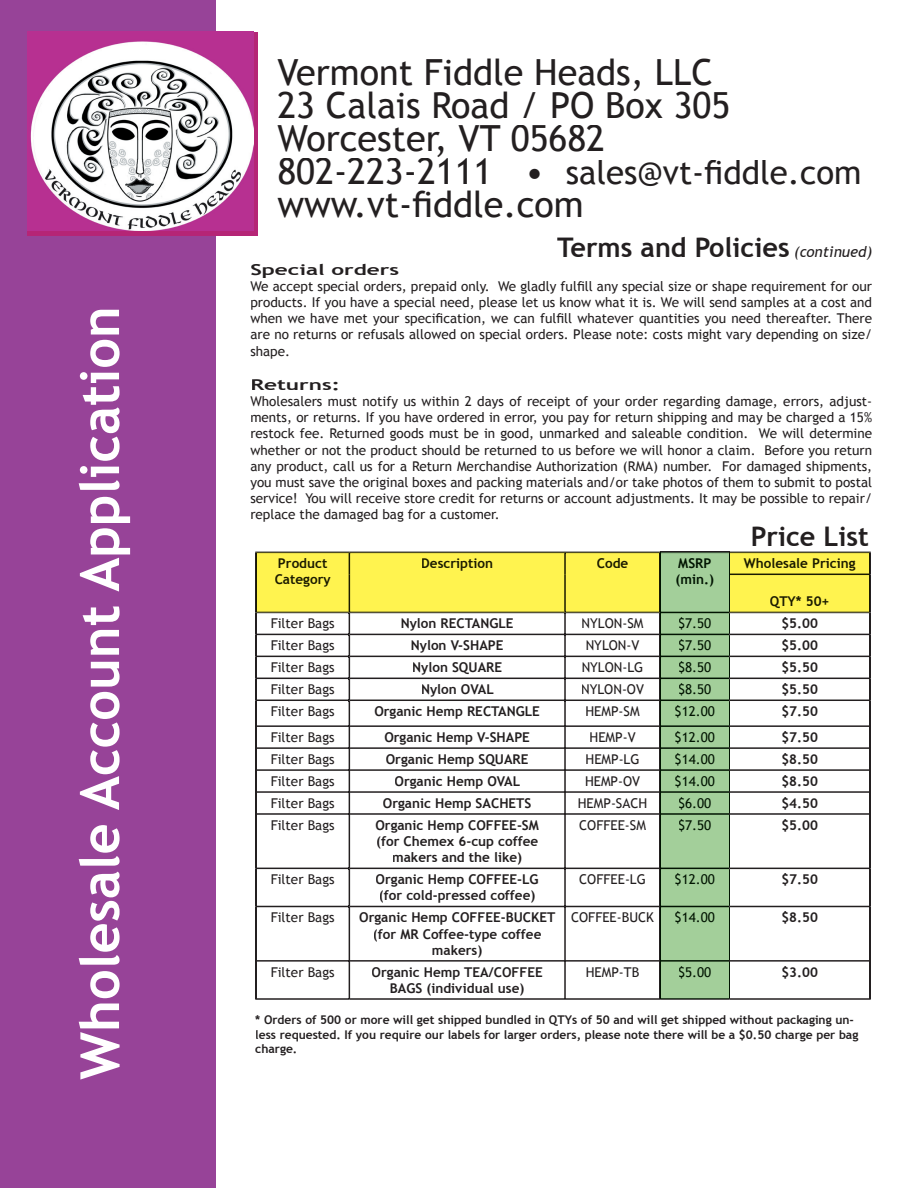
<style>
.page{position:relative;width:918px;height:1188px;background:#fff}
.page>*{position:absolute;margin:0;border:0;box-sizing:border-box;transform-origin:0 0}
.t1{font:700 54px "Trebuchet MS";color:#fff}
.t2{font:36px/33px "Trebuchet MS";color:#231f20}
.t3{font:33px "Trebuchet MS";color:#231f20}
.t4{font:700 27px "Trebuchet MS";color:#231f20}
.t5{font:700 15px "Trebuchet MS";color:#231f20;scale:1.5 1}
.t6{font:13.5px/16.2px "Trebuchet MS";color:#231f20;text-align:justify}
.t7{font:700 13.5px/16.2px "Trebuchet MS";color:#231f20;text-align:center}
.t8{font:13.5px "Trebuchet MS";color:#011401}
.t9{font:700 13.5px/16.2px "Trebuchet MS";color:#1a1a00}
.t10{font:700 13.5px/16.2px "Trebuchet MS";color:#011401}
.t11{font:700 12px/14.4px "Trebuchet MS";color:#231f20}
.s1{font-size:36px}
.s2{font-weight:400;font-style:italic;font-size:15px}
</style>
<div class="page">
<div style="left:0;top:0;width:215px;height:1188px;background:#974398"></div>
<div style="left:27px;top:32px;width:231px;height:204px;background:#b52576"></div>
<img style="left:27px;top:32px;width:227px;height:199px">
<svg style="left:255px;top:552px;width:616px;height:448px"></svg>
<div style="left:279px;top:558px;width:48px;height:10px;background:#fff34f"></div>
<div style="left:275px;top:575px;width:56px;height:12px;background:#fff34f"></div>
<div style="left:422px;top:558px;width:70px;height:13px;background:#fff34f"></div>
<div style="left:597px;top:558px;width:31px;height:10px;background:#fff34f"></div>
<div style="left:678px;top:558px;width:33px;height:10px;background:#a3cf9a"></div>
<div style="left:677px;top:575px;width:36px;height:12px;background:#a3cf9a"></div>
<div style="left:744px;top:558px;width:111px;height:13px;background:#fff34f"></div>
<div style="left:770px;top:596px;width:59px;height:13px;background:#fff34f"></div>
<div style="left:679px;top:618px;width:32px;height:12px;background:#a3cf9a"></div>
<div style="left:679px;top:640px;width:32px;height:12px;background:#a3cf9a"></div>
<div style="left:679px;top:661px;width:32px;height:13px;background:#a3cf9a"></div>
<div style="left:679px;top:683px;width:32px;height:13px;background:#a3cf9a"></div>
<div style="left:675px;top:705px;width:40px;height:13px;background:#a3cf9a"></div>
<div style="left:675px;top:731px;width:40px;height:13px;background:#a3cf9a"></div>
<div style="left:675px;top:753px;width:40px;height:13px;background:#a3cf9a"></div>
<div style="left:675px;top:775px;width:40px;height:13px;background:#a3cf9a"></div>
<div style="left:679px;top:797px;width:32px;height:13px;background:#a3cf9a"></div>
<div style="left:679px;top:819px;width:32px;height:13px;background:#a3cf9a"></div>
<div style="left:675px;top:873px;width:40px;height:13px;background:#a3cf9a"></div>
<div style="left:675px;top:912px;width:40px;height:12px;background:#a3cf9a"></div>
<div style="left:679px;top:966px;width:32px;height:12px;background:#a3cf9a"></div>
<h1 class="t1" style="left:66px;top:1080px;width:775px;rotate:-90deg">Wholesale Account Application</h1>
<h2 class="t2" style="left:277px;top:57px;width:454px">Vermont Fiddle Heads, LLC<br>23 Calais Road / PO Box 305<br>Worcester, VT 05682</h2>
<h3 class="t3" style="left:277px;top:153px;width:586px"><span class="s1">802-223-2111 •</span> sales@vt-fiddle.com</h3>
<h2 class="t2" style="left:277px;top:189px;width:308px">www.vt-fiddle.com</h2>
<h3 class="t4" style="left:557px;top:230px;width:317px">Terms and Policies <span class="s2">(continued)</span></h3>
<p class="t5" style="left:250px;top:260px;width:101px">Special orders</p>
<p class="t6" style="left:250px;top:278px;width:623px">We accept special orders, prepaid only. We gladly fulfill any special size or shape requirement for our products. If you have a special need, please let us know what it is. We will send samples at a cost and when we have met your specification, we can fulfill whatever quantities you need thereafter. There are no returns or refusals allowed on special orders. Please note: costs might vary depending on size/ shape.</p>
<p class="t5" style="left:250px;top:375px;width:61px">Returns:</p>
<p class="t6" style="left:250px;top:393px;width:623px">Wholesalers must notify us within 2 days of receipt of your order regarding damage, errors, adjust&shy;ments, or returns. If you have ordered in error, you pay for return shipping and may be charged a 15% restock fee. Returned goods must be in good, unmarked and saleable condition. We will determine whether or not the product should be returned to us before we will honor a claim. Before you return any product, call us for a Return Merchandise Authorization (RMA) number. For damaged shipments, you must save the original boxes and packing materials and/or take photos of them to submit to postal service! You will receive store credit for returns or account adjustments. It may be possible to repair/ replace the damaged bag for a customer.</p>
<h3 class="t4" style="left:751px;top:519px;width:120px">Price List</h3>
<p class="t9" style="left:275px;top:555px;width:57px">Product<br>Category</p>
<p class="t9" style="left:421px;top:555px;width:73px">Description</p>
<p class="t9" style="left:597px;top:555px;width:33px">Code</p>
<p class="t10" style="left:676px;top:555px;width:40px">MSRP (min.)</p>
<p class="t9" style="left:744px;top:555px;width:113px">Wholesale Pricing</p>
<p class="t9" style="left:770px;top:594px;width:61px">QTY* 50+</p>
<p class="t6" style="left:271px;top:616px;width:65px">Filter Bags</p>
<p class="t7" style="left:401px;top:616px;width:114px">Nylon RECTANGLE</p>
<p class="t6" style="left:582px;top:616px;width:63px">NYLON-SM</p>
<p class="t8" style="left:678px;top:616px;width:35px">$7.50</p>
<p class="t7" style="left:781px;top:616px;width:38px">$5.00</p>
<p class="t6" style="left:271px;top:638px;width:65px">Filter Bags</p>
<p class="t7" style="left:411px;top:637px;width:94px">Nylon V-SHAPE</p>
<p class="t6" style="left:586px;top:638px;width:55px">NYLON-V</p>
<p class="t8" style="left:678px;top:638px;width:35px">$7.50</p>
<p class="t7" style="left:781px;top:637px;width:38px">$5.00</p>
<p class="t6" style="left:271px;top:660px;width:65px">Filter Bags</p>
<p class="t7" style="left:412px;top:659px;width:91px">Nylon SQUARE</p>
<p class="t6" style="left:582px;top:660px;width:63px">NYLON-LG</p>
<p class="t8" style="left:678px;top:660px;width:35px">$8.50</p>
<p class="t7" style="left:781px;top:659px;width:38px">$5.50</p>
<p class="t6" style="left:271px;top:682px;width:65px">Filter Bags</p>
<p class="t7" style="left:421px;top:681px;width:74px">Nylon OVAL</p>
<p class="t6" style="left:581px;top:682px;width:64px">NYLON-OV</p>
<p class="t8" style="left:678px;top:682px;width:35px">$8.50</p>
<p class="t7" style="left:781px;top:681px;width:38px">$5.50</p>
<p class="t6" style="left:271px;top:704px;width:65px">Filter Bags</p>
<p class="t7" style="left:374px;top:703px;width:167px">Organic Hemp RECTANGLE</p>
<p class="t6" style="left:585px;top:704px;width:56px">HEMP-SM</p>
<p class="t8" style="left:675px;top:703px;width:42px">$12.00</p>
<p class="t7" style="left:781px;top:703px;width:38px">$7.50</p>
<p class="t6" style="left:271px;top:729px;width:65px">Filter Bags</p>
<p class="t7" style="left:384px;top:729px;width:147px">Organic Hemp V-SHAPE</p>
<p class="t6" style="left:590px;top:729px;width:48px">HEMP-V</p>
<p class="t8" style="left:675px;top:729px;width:42px">$12.00</p>
<p class="t7" style="left:781px;top:729px;width:38px">$7.50</p>
<p class="t6" style="left:271px;top:751px;width:65px">Filter Bags</p>
<p class="t7" style="left:386px;top:751px;width:144px">Organic Hemp SQUARE</p>
<p class="t6" style="left:586px;top:751px;width:56px">HEMP-LG</p>
<p class="t8" style="left:675px;top:751px;width:42px">$14.00</p>
<p class="t7" style="left:781px;top:751px;width:38px">$8.50</p>
<p class="t6" style="left:271px;top:773px;width:65px">Filter Bags</p>
<p class="t7" style="left:395px;top:773px;width:127px">Organic Hemp OVAL</p>
<p class="t6" style="left:585px;top:773px;width:57px">HEMP-OV</p>
<p class="t8" style="left:675px;top:773px;width:42px">$14.00</p>
<p class="t7" style="left:781px;top:773px;width:38px">$8.50</p>
<p class="t6" style="left:271px;top:795px;width:65px">Filter Bags</p>
<p class="t7" style="left:383px;top:795px;width:150px">Organic Hemp SACHETS</p>
<p class="t6" style="left:578px;top:795px;width:71px">HEMP-SACH</p>
<p class="t8" style="left:678px;top:795px;width:35px">$6.00</p>
<p class="t7" style="left:781px;top:795px;width:38px">$4.50</p>
<p class="t6" style="left:271px;top:817px;width:65px">Filter Bags</p>
<p class="t7" style="left:375px;top:817px;width:165px">Organic Hemp COFFEE-SM (for Chemex 6-cup coffee makers and the like)</p>
<p class="t6" style="left:579px;top:817px;width:68px">COFFEE-SM</p>
<p class="t8" style="left:678px;top:817px;width:35px">$7.50</p>
<p class="t7" style="left:781px;top:817px;width:38px">$5.00</p>
<p class="t6" style="left:271px;top:872px;width:65px">Filter Bags</p>
<p class="t7" style="left:376px;top:871px;width:165px;text-align:left">Organic Hemp COFFEE-LG (for cold-pressed coffee)</p>
<p class="t6" style="left:579px;top:872px;width:68px">COFFEE-LG</p>
<p class="t8" style="left:675px;top:872px;width:42px">$12.00</p>
<p class="t7" style="left:781px;top:871px;width:38px">$7.50</p>
<p class="t6" style="left:271px;top:910px;width:65px">Filter Bags</p>
<p class="t7" style="left:359px;top:910px;width:198px">Organic Hemp COFFEE-BUCKET (for MR Coffee-type coffee makers)</p>
<p class="t6" style="left:571px;top:910px;width:85px">COFFEE-BUCK</p>
<p class="t8" style="left:675px;top:910px;width:42px">$14.00</p>
<p class="t7" style="left:781px;top:910px;width:38px">$8.50</p>
<p class="t6" style="left:271px;top:964px;width:65px">Filter Bags</p>
<p class="t7" style="left:372px;top:964px;width:173px">Organic Hemp TEA/COFFEE<br>BAGS (individual use)</p>
<p class="t6" style="left:586px;top:964px;width:55px">HEMP-TB</p>
<p class="t8" style="left:678px;top:964px;width:35px">$5.00</p>
<p class="t7" style="left:781px;top:964px;width:38px">$3.00</p>
<p class="t11" style="left:255px;top:1013px;width:605px">* Orders of 500 or more will get shipped bundled in QTYs of 50 and will get shipped without packaging un&shy;less requested. If you require our labels for larger orders, please note there will be a $0.50 charge per bag charge.</p>
</div>
